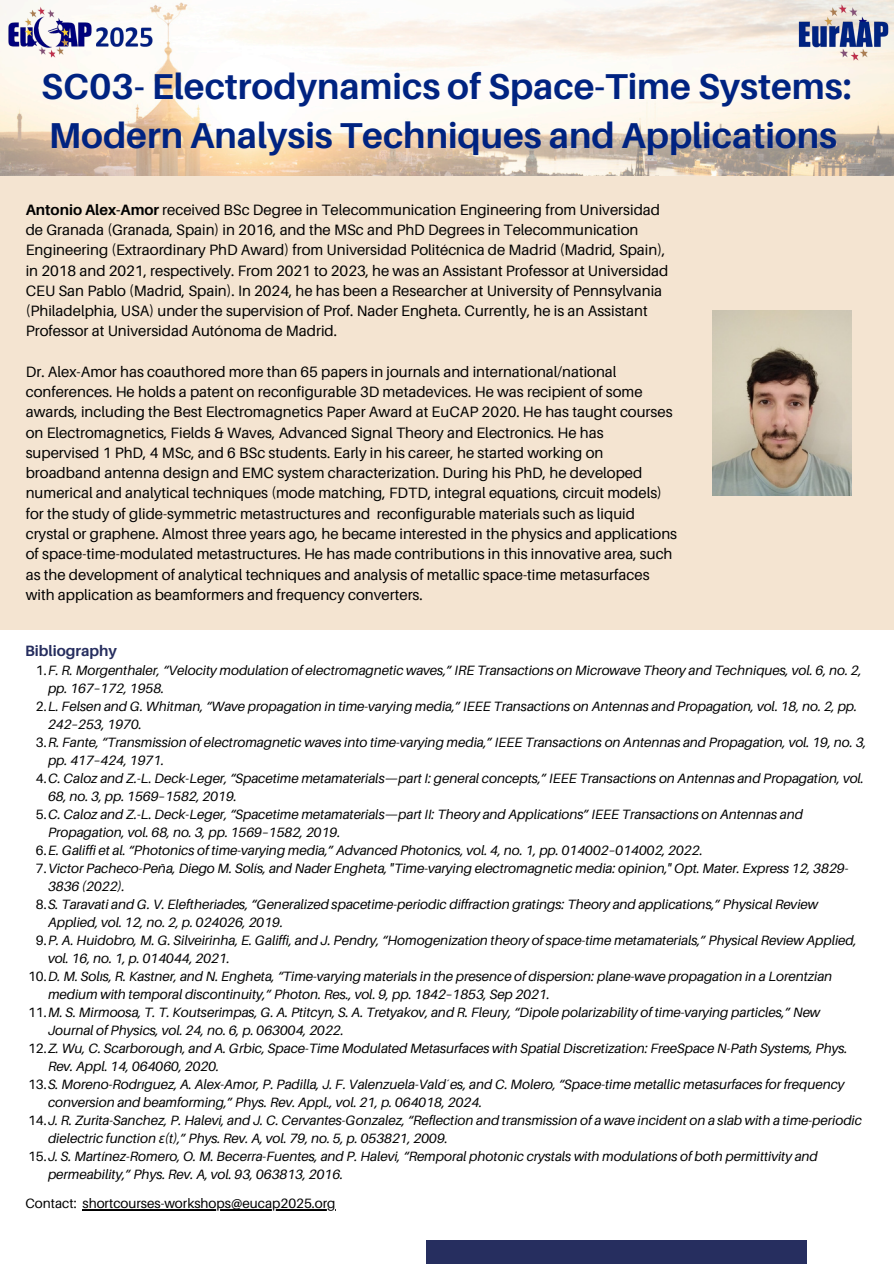
<style>
.page{position:relative;width:894px;height:1264px;background:#fff}
.page>*{position:absolute;margin:0;border:0;box-sizing:border-box;transform-origin:0 0}
.t1{font:700 36px/49.5px "Aileron";color:#002381}
.t2{font:15px/20.2px "Aileron";color:#000}
.t3{font:700 15px "Aileron";color:#262e5f}
.t4{font:italic 13.5px/18px "Aileron";color:#000}
.t5{font:13.5px "Aileron";color:#000}
.s1{font-weight:700}
.s2{font-style:normal}
.s3{font-family:"Noto Sans"}
</style>
<div class="page">
<div style="left:0;top:176px;width:893px;height:453px;background:#f4e4d1"></div>
<img style="left:0;top:0;width:893px;height:175px">
<div style="left:426px;top:1240px;width:380px;height:23px;background:#262e5f"></div>
<img style="left:797px;top:4px;width:92px;height:57px">
<img style="left:8px;top:6px;width:144px;height:54px">
<img style="left:712px;top:311px;width:139px;height:184px">
<hr style="left:82px;top:1209px;width:253px;height:1px;background:#000">
<p class="t1" style="left:41px;top:61px;width:811px">SC03- Electrodynamics of Space-Time Systems:<br>Modern Analysis Techniques and Applications</p>
<p class="t2" style="left:26px;top:199px;width:644px"><span class="s1">Antonio Alex-Amor</span> received BSc Degree in Telecommunication Engineering from Universidad de Granada (Granada, Spain) in 2016, and the MSc and PhD Degrees in Telecommunication Engineering (Extraordinary PhD Award) from Universidad Politécnica de Madrid (Madrid, Spain), in 2018 and 2021, respectively. From 2021 to 2023, he was an Assistant Professor at Universidad CEU San Pablo (Madrid, Spain). In 2024, he has been a Researcher at University of Pennsylvania (Philadelphia, USA) under the supervision of Prof. Nader Engheta. Currently, he is an Assistant Professor at Universidad Autónoma de Madrid.</p>
<p class="t2" style="left:26px;top:361px;width:652px">Dr. Alex-Amor has coauthored more than 65 papers in journals and international/national conferences. He holds a patent on reconfigurable 3D metadevices. He was recipient of some awards, including the Best Electromagnetics Paper Award at EuCAP 2020. He has taught courses on Electromagnetics, Fields &amp; Waves, Advanced Signal Theory and Electronics. He has supervised 1 PhD, 4 MSc, and 6 BSc students. Early in his career, he started working on broadband antenna design and EMC system characterization. During his PhD, he developed numerical and analytical techniques (mode matching, FDTD, integral equations, circuit models) for the study of glide-symmetric metastructures and reconfigurable materials such as liquid crystal or graphene. Almost three years ago, he became interested in the physics and applications of space-time-modulated metastructures. He has made contributions in this innovative area, such as the development of analytical techniques and analysis of metallic space-time metasurfaces with application as beamformers and frequency converters.</p>
<p class="t3" style="left:25px;top:641px;width:93px">Bibliography</p>
<p class="t4" style="left:48px;top:661px;width:815px;text-indent:-12px"><span class="s2">1.</span>F. R. Morgenthaler, “Velocity modulation of electromagnetic waves,” IRE Transactions on Microwave Theory and Techniques, vol. 6, no. 2, pp. 167–172, 1958.</p>
<p class="t4" style="left:48px;top:697px;width:810px;text-indent:-12px"><span class="s2">2.</span>L. Felsen and G. Whitman, “Wave propagation in time-varying media,” IEEE Transactions on Antennas and Propagation, vol. 18, no. 2, pp.<br>242–253, 1970.</p>
<h1 class="t4" style="left:48px;top:733px;width:819px;text-indent:-12px"><span class="s2">3.</span>R. Fante, “Transmission of electromagnetic waves into time-varying media,” IEEE Transactions on Antennas and Propagation, vol. 19, no. 3, pp. 417–424, 1971.</h1>
<p class="t4" style="left:48px;top:769px;width:817px;text-indent:-12px"><span class="s2">4.</span>C. Caloz and Z.-L. Deck-Leger, “Spacetime metamaterials—part I: general concepts,” IEEE Transactions on Antennas and Propagation, vol.<br>68, no. 3, pp. 1569–1582, 2019.</p>
<p class="t4" style="left:48px;top:805px;width:756px;text-indent:-12px"><span class="s2">5.</span>C. Caloz and Z.-L. Deck-Leger, “Spacetime metamaterials—part II: Theory and Applications” IEEE Transactions on Antennas and<br>Propagation, vol. 68, no. 3, pp. 1569–1582, 2019.</p>
<p class="t4" style="left:36px;top:841px;width:668px"><span class="s2">6.</span>E. Galiffi et al. “Photonics of time-varying media,” Advanced Photonics, vol. 4, no. 1, pp. 014002–014002, 2022.</p>
<h2 class="t4" style="left:48px;top:859px;width:801px;text-indent:-12px"><span class="s2">7.</span>Victor Pacheco-Peña, Diego M. Solís, and Nader Engheta, "Time-varying electromagnetic media: opinion," Opt. Mater. Express 12, 3829-<br>3836 (2022).</h2>
<p class="t4" style="left:48px;top:895px;width:771px;text-indent:-12px"><span class="s2">8.</span>S. Taravati and G. V. Eleftheriades, “Generalized spacetime-periodic diffraction gratings: Theory and applications,” Physical Review<br>Applied, vol. 12, no. 2, p. 024026, 2019.</p>
<p class="t4" style="left:48px;top:931px;width:810px;text-indent:-12px"><span class="s2">9.</span>P. A. Huidobro, M. G. Silveirinha, E. Galiffi, and J. Pendry, “Homogenization theory of space-time metamaterials,” Physical Review Applied, vol. 16, no. 1, p. 014044, 2021.</p>
<p class="t4" style="left:48px;top:967px;width:785px;text-indent:-20px"><span class="s2">10.</span>D. M. Solıs, R. Kastner, and N. Engheta, “Time-varying materials in the presence of dispersion: plane-wave propagation in a Lorentzian medium with temporal discontinuity,” Photon. Res., vol. 9, pp. 1842–1853, Sep 2021.</p>
<p class="t4" style="left:48px;top:1003px;width:773px;text-indent:-20px"><span class="s2">11.</span>M. S. Mirmoosa, T. T. Koutserimpas, G. A. Ptitcyn, S. A. Tretyakov, and R. Fleury, “Dipole polarizability of time-varying particles,” New<br>Journal of Physics, vol. 24, no. 6, p. 063004, 2022.</p>
<p class="t4" style="left:48px;top:1039px;width:800px;text-indent:-20px"><span class="s2">12.</span>Z. Wu, C. Scarborough, and A. Grbic, Space-Time Modulated Metasurfaces with Spatial Discretization: FreeSpace N-Path Systems, Phys.<br>Rev. Appl. 14, 064060, 2020.</p>
<p class="t4" style="left:48px;top:1075px;width:797px;text-indent:-20px"><span class="s2">13.</span>S. Moreno-Rodrıguez, A. Alex-Amor, P. Padilla, J. F. Valenzuela-Vald´es, and C. Molero, “Space-time metallic metasurfaces for frequency conversion and beamforming,” Phys. Rev. Appl., vol. 21, p. 064018, 2024.</p>
<p class="t4" style="left:48px;top:1111px;width:815px;text-indent:-20px"><span class="s2">14.</span>J. R. Zurita-Sanchez, P. Halevi, and J. C. Cervantes-Gonzalez, “Reflection and transmission of a wave incident on a slab with a time-periodic dielectric function <span class="s3">ε</span>(t),” Phys. Rev. A, vol. 79, no. 5, p. 053821, 2009.</p>
<p class="t4" style="left:48px;top:1147px;width:771px;text-indent:-20px"><span class="s2">15.</span>J. S. Martínez-Romero, O. M. Becerra-Fuentes, and P. Halevi, “Remporal photonic crystals with modulations of both permittivity and permeability,” Phys. Rev. A, vol. 93, 063813, 2016.</p>
<p class="t5" style="left:26px;top:1194px;width:311px">Contact: shortcourses-workshops@eucap2025.org</p>
</div>
